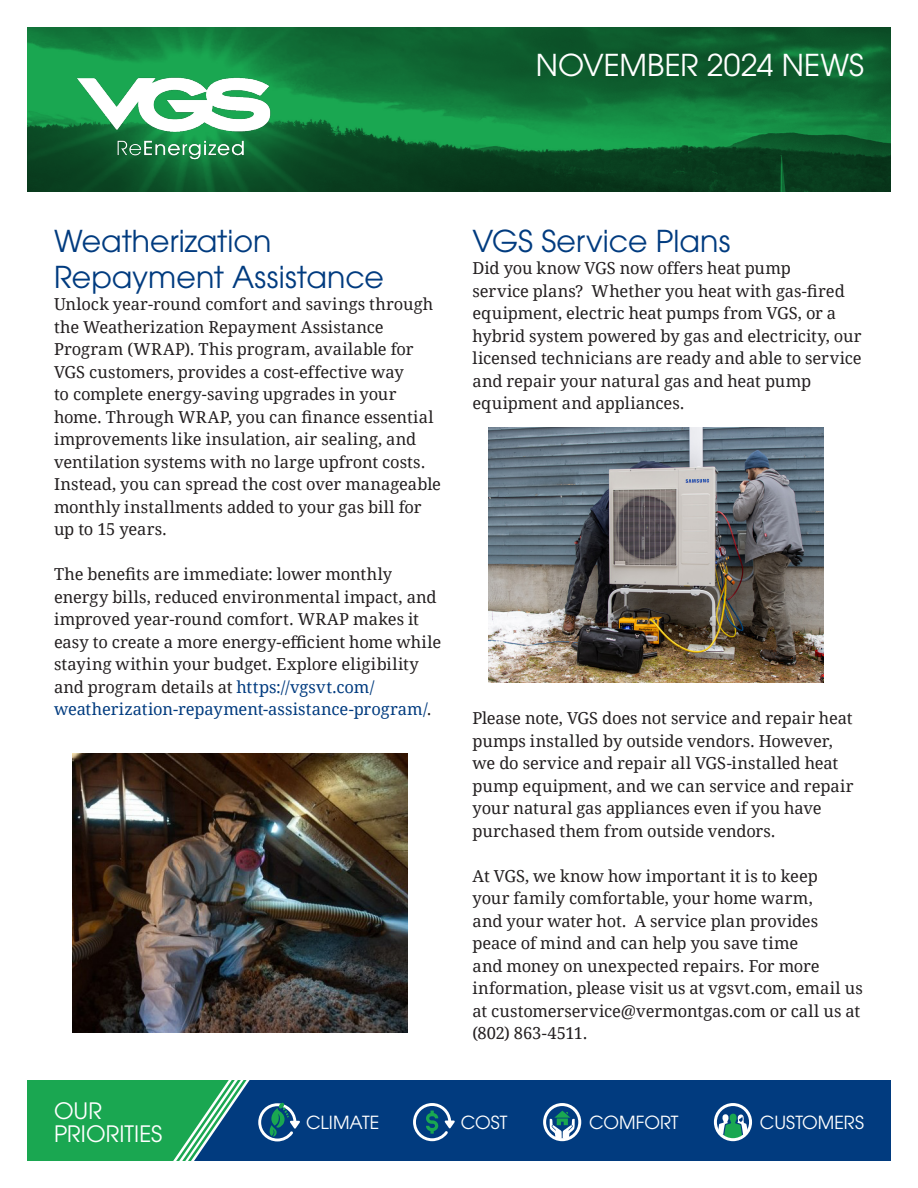
<style>
.page{position:relative;width:918px;height:1188px;background:#fff}
.page>*{position:absolute;margin:0;border:0;box-sizing:border-box;transform-origin:0 0}
.t1{font:30px/36px "ITC Avant Garde Pro";color:#013b7f}
.t2{font:30px "ITC Avant Garde Pro";color:#fff}
.t3{font:22.5px/23.4px "ITC Avant Garde Pro";color:#fff}
.t4{font:18px "ITC Avant Garde Pro";color:#fff}
.t5{font:16.5px/22.5px "Droid Serif";letter-spacing:-.005em;color:#231f20}
.s1{color:#013b7f}
</style>
<div class="page">
<div style="left:247px;top:1080px;width:644px;height:81px;background:#013b7f"></div>
<svg style="left:27px;top:1080px;width:220px;height:81px;background:#239f5f"></svg>
<svg style="left:27px;top:27px;width:864px;height:164px;background:#0f6531"></svg>
<img style="left:54px;top:54px;width:243px;height:110px">
<svg style="left:258px;top:1103px;width:42px;height:38px;background:#377291"></svg>
<svg style="left:413px;top:1103px;width:42px;height:38px"></svg>
<svg style="left:543px;top:1103px;width:38px;height:38px"></svg>
<svg style="left:714px;top:1103px;width:38px;height:38px"></svg>
<img style="left:489px;top:428px;width:335px;height:255px">
<img style="left:72px;top:754px;width:335px;height:278px">
<p class="t2" style="left:536px;top:47px;width:330px">NOVEMBER 2024 NEWS</p>
<p class="t1" style="left:54px;top:222px;width:332px">Weatherization<br>Repayment Assistance</p>
<p class="t5" style="left:54px;top:293px;width:389px">Unlock year-round comfort and savings through the Weatherization Repayment Assistance Program (WRAP). This program, available for VGS customers, provides a cost-effective way<br>to complete energy-saving upgrades in your home. Through WRAP, you can finance essential improvements like insulation, air sealing, and ventilation systems with no large upfront costs.<br>Instead, you can spread the cost over manageable monthly installments added to your gas bill for up to 15 years.</p>
<p class="t5" style="left:54px;top:563px;width:389px">The benefits are immediate: lower monthly energy bills, reduced environmental impact, and improved year-round comfort. WRAP makes it easy to create a more energy-efficient home while staying within your budget. Explore eligibility and program details at <span class="s1">https://vgsvt.com/ weatherization-repayment-assistance-program/</span>.</p>
<p class="t1" style="left:472px;top:222px;width:259px">VGS Service Plans</p>
<p class="t5" style="left:472px;top:257px;width:391px">Did you know VGS now offers heat pump<br>service plans? Whether you heat with gas-fired equipment, electric heat pumps from VGS, or a hybrid system powered by gas and electricity, our licensed technicians are ready and able to service and repair your natural gas and heat pump equipment and appliances.</p>
<p class="t5" style="left:472px;top:707px;width:383px">Please note, VGS does not service and repair heat pumps installed by outside vendors. However, we do service and repair all VGS-installed heat pump equipment, and we can service and repair your natural gas appliances even if you have purchased them from outside vendors.</p>
<p class="t5" style="left:472px;top:864px;width:392px">At VGS, we know how important it is to keep<br>your family comfortable, your home warm,<br>and your water hot. A service plan provides peace of mind and can help you save time<br>and money on unexpected repairs. For more information, please visit us at vgsvt.com, email us at customerservice@vermontgas.com or call us at (802) 863-4511.</p>
<p class="t3" style="left:54px;top:1099px;width:110px">OUR<br>PRIORITIES</p>
<p class="t4" style="left:306px;top:1111px;width:75px">CLIMATE</p>
<p class="t4" style="left:461px;top:1111px;width:48px">COST</p>
<p class="t4" style="left:589px;top:1111px;width:91px">COMFORT</p>
<p class="t4" style="left:760px;top:1111px;width:106px">CUSTOMERS</p>
</div>
